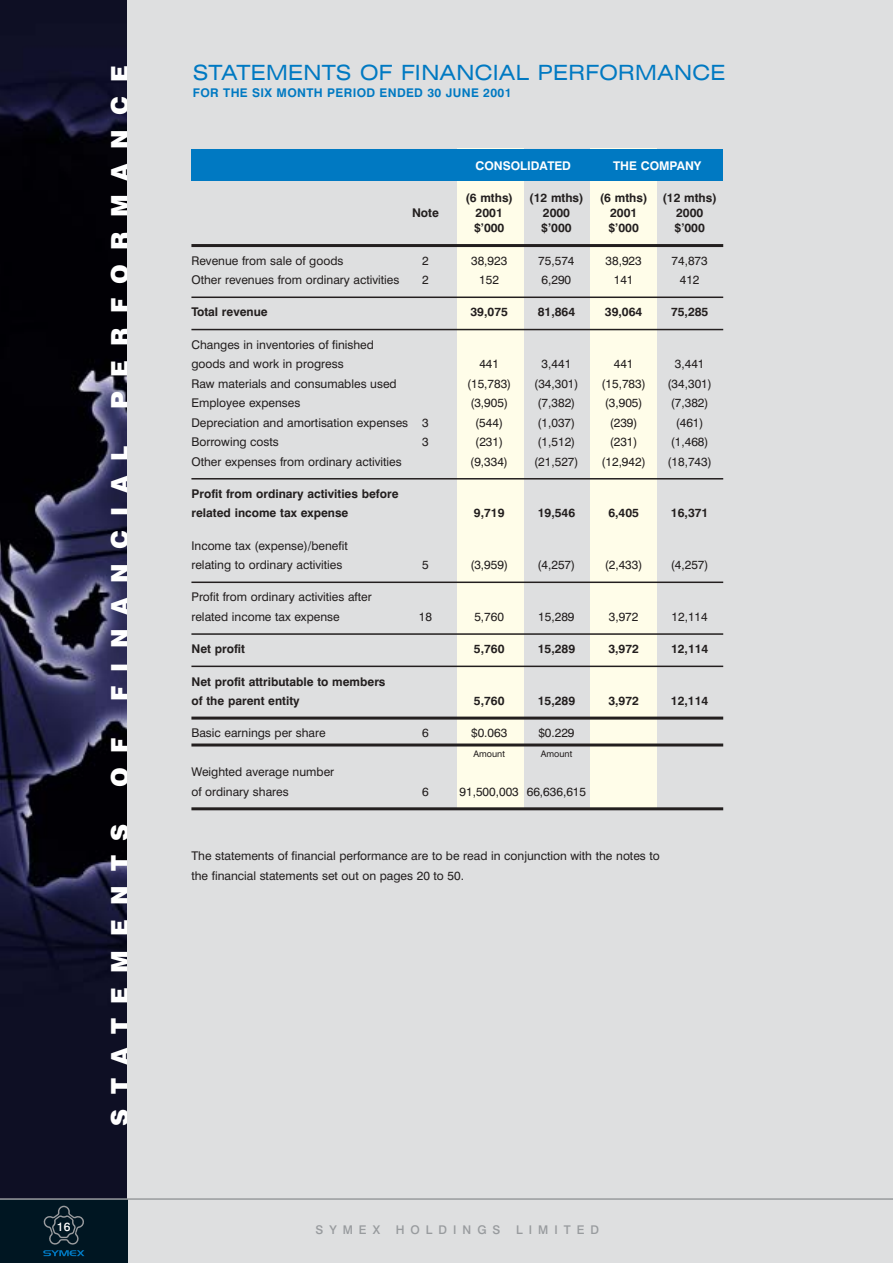
<style>
.page{position:relative;width:893px;height:1263px;background:#fff}
.page>*{position:absolute;margin:0;border:0;box-sizing:border-box;transform-origin:0 0}
.t1{font:900 24px "Swiss 721 BT";letter-spacing:.59em;color:#fff}
.t2{font:expanded 21px "Swiss 721 BT";letter-spacing:.02em;color:#0079c2}
.t3{font:12px/19.5px "Swiss 721 BT";color:#231f1f}
.t4{font:700 12px/19.5px "Swiss 721 BT";color:#231f1f}
.t5{font:700 12px "Swiss 721 BT";letter-spacing:.03em;color:#0079c2}
.t6{font:700 12px "Swiss 721 BT";color:#fff}
.t7{font:500 12px "Swiss 721 BT";letter-spacing:.5em;color:#989b9e}
.t8{font:500 12px "Swiss 721 BT";color:#fff}
.t9{font:9px "Swiss 721 BT";color:#231f1f}
</style>
<div class="page">
<img style="left:0;top:0;width:128px;height:1198px">
<div style="left:128px;top:0;width:764px;height:1263px;background:#dedfe0"></div>
<div style="left:457px;top:149px;width:67px;height:659px;background:#fffde9"></div>
<div style="left:590px;top:149px;width:66px;height:659px;background:#fffde9"></div>
<div style="left:0;top:1199px;width:128px;height:64px;background:#001622"></div>
<svg style="left:43px;top:1206px;width:42px;height:50px"></svg>
<hr style="left:0;top:1198px;width:892px;height:2px;background:#989b9e">
<div style="left:191px;top:149px;width:532px;height:32px;background:#0079c2"></div>
<hr style="left:191px;top:244px;width:532px;height:3px;background:#231f1f">
<hr style="left:191px;top:297px;width:532px;height:1px;background:#231f1f">
<hr style="left:191px;top:329px;width:532px;height:1px;background:#231f1f">
<hr style="left:191px;top:478px;width:532px;height:2px;background:#231f1f">
<hr style="left:191px;top:582px;width:532px;height:1px;background:#231f1f">
<hr style="left:191px;top:633px;width:532px;height:2px;background:#231f1f">
<hr style="left:191px;top:666px;width:532px;height:1px;background:#231f1f">
<hr style="left:191px;top:717px;width:532px;height:3px;background:#231f1f">
<hr style="left:191px;top:744px;width:532px;height:3px;background:#231f1f">
<hr style="left:191px;top:807px;width:532px;height:3px;background:#231f1f">
<p class="t8" style="left:57px;top:1222px;width:15px">16</p>
<h1 class="t1" style="left:111px;top:409px;width:345px;rotate:-90deg">PERFORMANCE</h1>
<h1 class="t1" style="left:111px;top:701px;width:257px;rotate:-90deg">FINANCIAL</h1>
<h1 class="t1" style="left:111px;top:787px;width:51px;rotate:-90deg">O F</h1>
<h1 class="t1" style="left:111px;top:1126px;width:303px;rotate:-90deg">STATEMENTS</h1>
<h2 class="t2" style="left:193px;top:65px;width:534px">STATEMENTS OF FINANCIAL PERFORMANCE</h2>
<p class="t5" style="left:193px;top:88px;width:320px">FOR THE SIX MONTH PERIOD ENDED 30 JUNE 2001</p>
<p class="t6" style="left:475px;top:162px;width:97px">CONSOLIDATED</p>
<p class="t6" style="left:613px;top:162px;width:90px">THE COMPANY</p>
<p class="t4" style="left:465px;top:190px;width:49px">(6 mths)</p>
<p class="t4" style="left:529px;top:190px;width:56px">(12 mths)</p>
<p class="t4" style="left:600px;top:190px;width:49px">(6 mths)</p>
<p class="t4" style="left:662px;top:190px;width:56px">(12 mths)</p>
<p class="t4" style="left:412px;top:205px;width:28px">Note</p>
<p class="t4" style="left:475px;top:205px;width:29px">2001</p>
<p class="t4" style="left:543px;top:205px;width:29px">2000</p>
<p class="t4" style="left:610px;top:205px;width:29px">2001</p>
<p class="t4" style="left:676px;top:205px;width:29px">2000</p>
<p class="t4" style="left:474px;top:220px;width:32px">$’000</p>
<p class="t4" style="left:541px;top:220px;width:32px">$’000</p>
<p class="t4" style="left:608px;top:220px;width:32px">$’000</p>
<p class="t4" style="left:674px;top:220px;width:32px">$’000</p>
<p class="t3" style="left:191px;top:252px;width:153px">Revenue from sale of goods</p>
<p class="t3" style="left:422px;top:252px;width:8px">2</p>
<p class="t3" style="left:471px;top:252px;width:38px">38,923</p>
<p class="t3" style="left:538px;top:252px;width:38px">75,574</p>
<p class="t3" style="left:605px;top:252px;width:38px">38,923</p>
<p class="t3" style="left:671px;top:252px;width:38px">74,873</p>
<p class="t3" style="left:191px;top:271px;width:209px">Other revenues from ordinary activities</p>
<p class="t3" style="left:422px;top:271px;width:8px">2</p>
<p class="t3" style="left:479px;top:271px;width:21px">152</p>
<p class="t3" style="left:541px;top:271px;width:31px">6,290</p>
<p class="t3" style="left:613px;top:271px;width:21px">141</p>
<p class="t3" style="left:679px;top:271px;width:21px">412</p>
<p class="t4" style="left:191px;top:304px;width:78px">Total revenue</p>
<p class="t4" style="left:470px;top:304px;width:39px">39,075</p>
<p class="t4" style="left:537px;top:304px;width:39px">81,864</p>
<p class="t4" style="left:605px;top:304px;width:39px">39,064</p>
<p class="t4" style="left:671px;top:304px;width:39px">75,285</p>
<p class="t3" style="left:191px;top:336px;width:184px">Changes in inventories of finished goods and work in progress</p>
<p class="t3" style="left:479px;top:355px;width:21px">441</p>
<p class="t3" style="left:541px;top:355px;width:31px">3,441</p>
<p class="t3" style="left:613px;top:355px;width:21px">441</p>
<p class="t3" style="left:675px;top:355px;width:31px">3,441</p>
<p class="t3" style="left:191px;top:375px;width:207px">Raw materials and consumables used</p>
<p class="t3" style="left:467px;top:375px;width:46px">(15,783)</p>
<p class="t3" style="left:534px;top:375px;width:46px">(34,301)</p>
<p class="t3" style="left:601px;top:375px;width:46px">(15,783)</p>
<p class="t3" style="left:667px;top:375px;width:46px">(34,301)</p>
<p class="t3" style="left:191px;top:394px;width:110px">Employee expenses</p>
<p class="t3" style="left:470px;top:394px;width:39px">(3,905)</p>
<p class="t3" style="left:537px;top:394px;width:39px">(7,382)</p>
<p class="t3" style="left:605px;top:394px;width:39px">(3,905)</p>
<p class="t3" style="left:671px;top:394px;width:39px">(7,382)</p>
<p class="t3" style="left:191px;top:414px;width:239px">Depreciation and amortisation expenses 3</p>
<p class="t3" style="left:475px;top:414px;width:29px">(544)</p>
<p class="t3" style="left:537px;top:414px;width:39px">(1,037)</p>
<p class="t3" style="left:609px;top:414px;width:29px">(239)</p>
<p class="t3" style="left:675px;top:414px;width:29px">(461)</p>
<p class="t3" style="left:191px;top:433px;width:89px">Borrowing costs</p>
<p class="t3" style="left:422px;top:433px;width:8px">3</p>
<p class="t3" style="left:475px;top:433px;width:29px">(231)</p>
<p class="t3" style="left:537px;top:433px;width:39px">(1,512)</p>
<p class="t3" style="left:609px;top:433px;width:29px">(231)</p>
<p class="t3" style="left:670px;top:433px;width:39px">(1,468)</p>
<p class="t3" style="left:191px;top:453px;width:212px">Other expenses from ordinary activities</p>
<p class="t3" style="left:470px;top:453px;width:39px">(9,334)</p>
<p class="t3" style="left:534px;top:453px;width:46px">(21,527)</p>
<p class="t3" style="left:601px;top:453px;width:46px">(12,942)</p>
<p class="t3" style="left:667px;top:453px;width:46px">(18,743)</p>
<p class="t4" style="left:191px;top:485px;width:209px">Profit from ordinary activities before related income tax expense</p>
<p class="t4" style="left:474px;top:505px;width:32px">9,719</p>
<p class="t4" style="left:537px;top:505px;width:39px">19,546</p>
<p class="t4" style="left:608px;top:505px;width:32px">6,405</p>
<p class="t4" style="left:671px;top:505px;width:39px">16,371</p>
<p class="t3" style="left:191px;top:537px;width:158px">Income tax (expense)/benefit relating to ordinary activities</p>
<p class="t3" style="left:191px;top:588px;width:182px">Profit from ordinary activities after related income tax expense</p>
<p class="t3" style="left:422px;top:556px;width:8px">5</p>
<p class="t3" style="left:470px;top:556px;width:39px">(3,959)</p>
<p class="t3" style="left:537px;top:556px;width:39px">(4,257)</p>
<p class="t3" style="left:604px;top:556px;width:39px">(2,433)</p>
<p class="t3" style="left:670px;top:556px;width:39px">(4,257)</p>
<p class="t3" style="left:419px;top:608px;width:15px">18</p>
<p class="t3" style="left:474px;top:608px;width:31px">5,760</p>
<p class="t3" style="left:538px;top:608px;width:38px">15,289</p>
<p class="t3" style="left:608px;top:608px;width:31px">3,972</p>
<p class="t3" style="left:671px;top:608px;width:38px">12,114</p>
<p class="t4" style="left:191px;top:641px;width:55px">Net profit</p>
<p class="t4" style="left:474px;top:641px;width:32px">5,760</p>
<p class="t4" style="left:537px;top:641px;width:39px">15,289</p>
<p class="t4" style="left:608px;top:641px;width:32px">3,972</p>
<p class="t4" style="left:671px;top:641px;width:39px">12,114</p>
<p class="t4" style="left:191px;top:673px;width:195px">Net profit attributable to members of the parent entity</p>
<p class="t4" style="left:474px;top:692px;width:32px">5,760</p>
<p class="t4" style="left:537px;top:692px;width:39px">15,289</p>
<p class="t4" style="left:608px;top:692px;width:32px">3,972</p>
<p class="t4" style="left:671px;top:692px;width:39px">12,114</p>
<p class="t3" style="left:191px;top:724px;width:136px">Basic earnings per share</p>
<p class="t3" style="left:422px;top:724px;width:8px">6</p>
<p class="t3" style="left:471px;top:724px;width:38px">$0.063</p>
<p class="t3" style="left:538px;top:724px;width:38px">$0.229</p>
<p class="t9" style="left:473px;top:750px;width:33px">Amount</p>
<p class="t9" style="left:540px;top:750px;width:33px">Amount</p>
<p class="t3" style="left:191px;top:763px;width:144px">Weighted average number of ordinary shares</p>
<p class="t3" style="left:422px;top:783px;width:8px">6</p>
<p class="t3" style="left:459px;top:783px;width:128px">91,500,003 66,636,615</p>
<p class="t3" style="left:191px;top:847px;width:470px">The statements of financial performance are to be read in conjunction with the notes to the financial statements set out on pages 20 to 50.</p>
<p class="t7" style="left:315px;top:1225px;width:66px">SYMEX</p>
<p class="t7" style="left:396px;top:1225px;width:106px">HOLDINGS</p>
<p class="t7" style="left:516px;top:1225px;width:84px">LIMITED</p>
</div>
